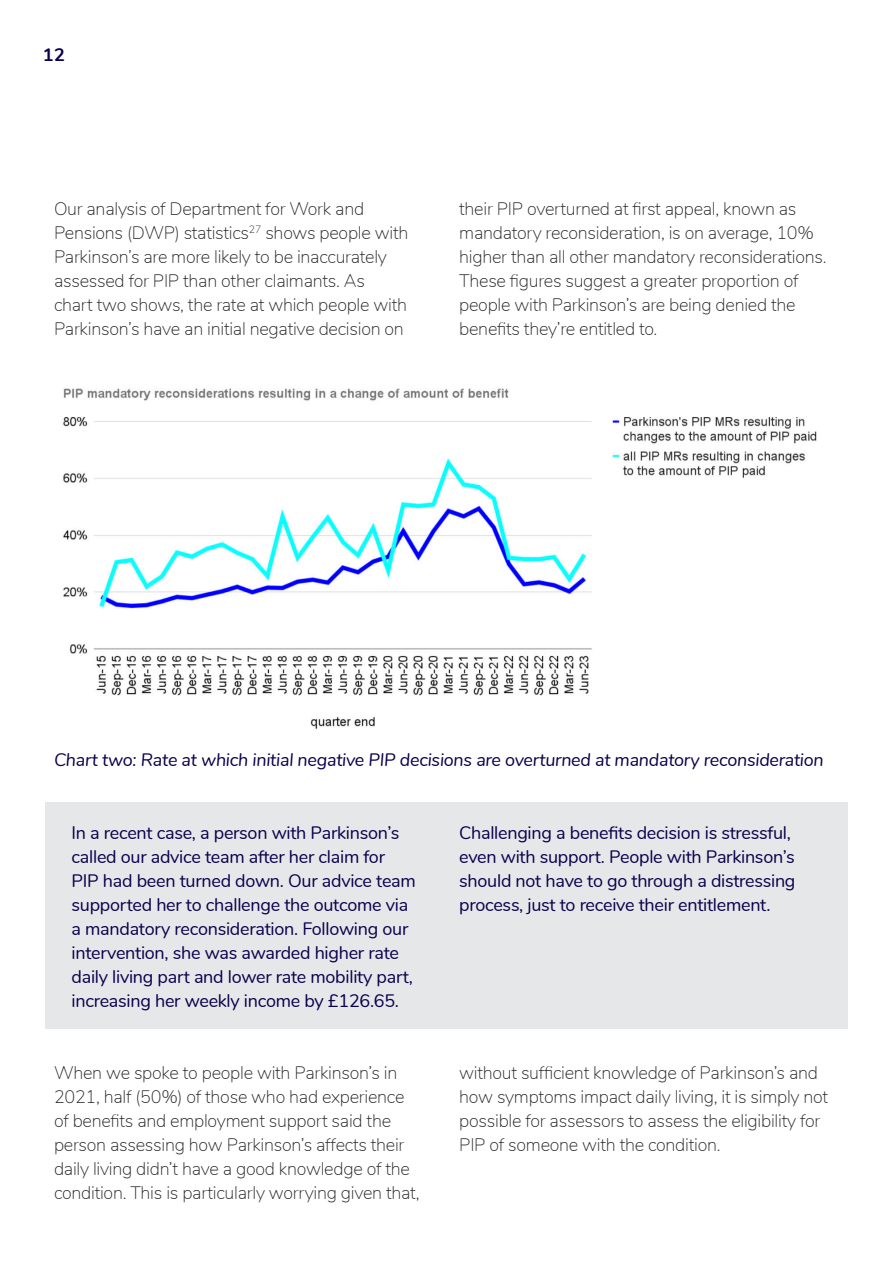
<style>
.page{position:relative;width:893px;height:1263px;background:#fff}
.page>*{position:absolute;margin:0;border:0;box-sizing:border-box;transform-origin:0 0}
.Body_copy{font:200 18px/24px "Nunito";letter-spacing:-.015em;color:#231f20}
.Body_copy-2{font:18px/24px "Nunito";letter-spacing:-.015em;color:#08014c}
.Body_copy-3{font:italic 18px "Nunito";letter-spacing:-.015em;color:#08014c}
.t1{font:700 18px "Nunito";color:#08014c}
</style>
<div class="page">
<img style="left:63px;top:388px;width:754px;height:341px">
<div style="left:45px;top:802px;width:802px;height:227px;background:#e6e7e9"></div>
<p class="t1" style="left:43px;top:41px;width:24px">12</p>
<p class="Body_copy" style="left:54px;top:196px;width:356px">Our analysis of Department for Work and Pensions (DWP) statistics<sup>27</sup> shows people with Parkinson’s are more likely to be inaccurately assessed for PIP than other claimants. As<br>chart two shows, the rate at which people with Parkinson’s have an initial negative decision on</p>
<p class="Body_copy" style="left:459px;top:196px;width:369px">their PIP overturned at first appeal, known as mandatory reconsideration, is on average, 10% higher than all other mandatory reconsiderations.<br>These figures suggest a greater proportion of people with Parkinson’s are being denied the benefits they’re entitled to.</p>
<p class="Body_copy-3" style="left:54px;top:746px;width:771px">Chart two: Rate at which initial negative PIP decisions are overturned at mandatory reconsideration</p>
<p class="Body_copy-2" style="left:72px;top:820px;width:346px">In a recent case, a person with Parkinson’s called our advice team after her claim for PIP had been turned down. Our advice team supported her to challenge the outcome via a mandatory reconsideration. Following our intervention, she was awarded higher rate daily living part and lower rate mobility part, increasing her weekly income by £126.65.</p>
<p class="Body_copy-2" style="left:459px;top:820px;width:338px">Challenging a benefits decision is stressful, even with support. People with Parkinson’s should not have to go through a distressing process, just to receive their entitlement.</p>
<p class="Body_copy" style="left:54px;top:1060px;width:367px">When we spoke to people with Parkinson’s in 2021, half (50%) of those who had experience of benefits and employment support said the person assessing how Parkinson’s affects their daily living didn’t have a good knowledge of the condition. This is particularly worrying given that,</p>
<p class="Body_copy" style="left:459px;top:1060px;width:371px">without sufficient knowledge of Parkinson’s and how symptoms impact daily living, it is simply not possible for assessors to assess the eligibility for PIP of someone with the condition.</p>
</div>
